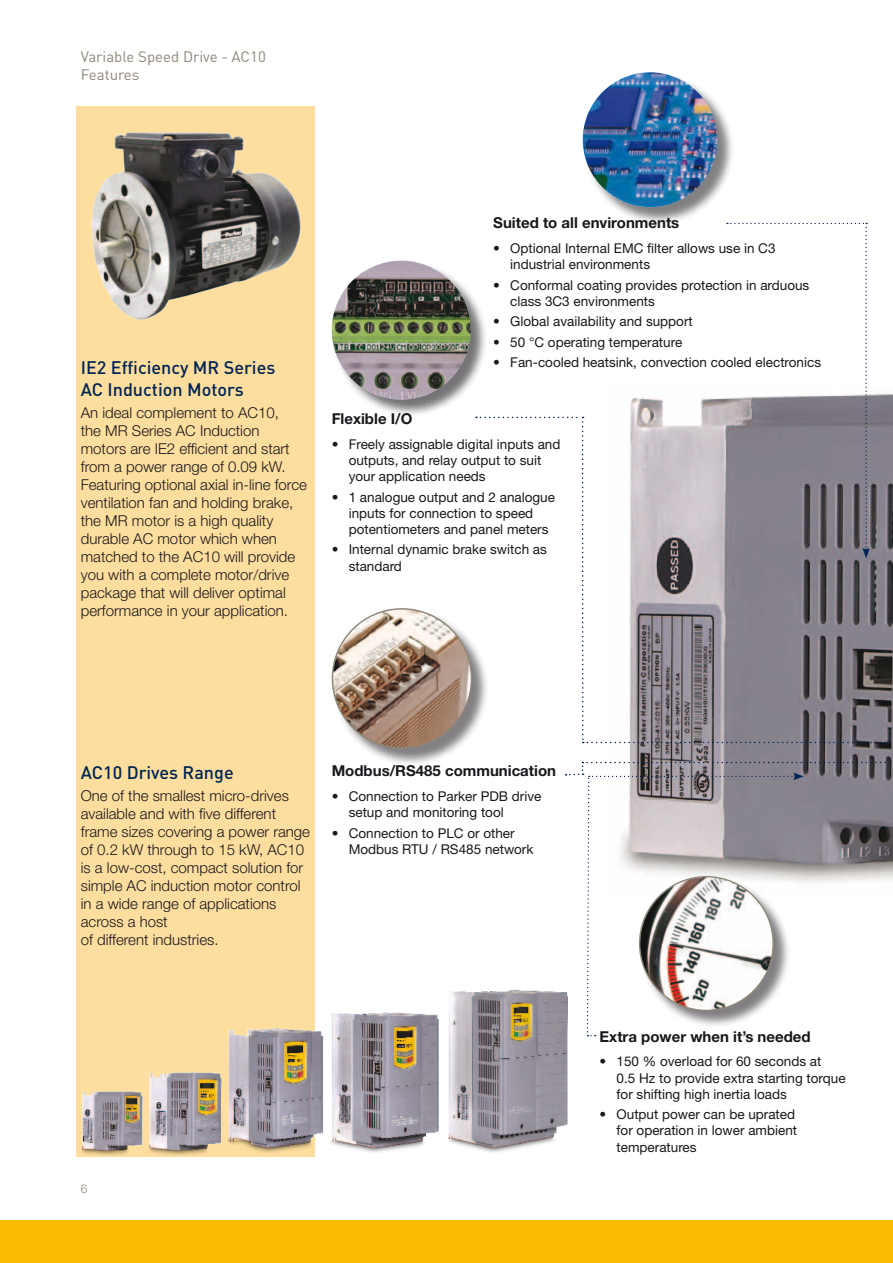
<style>
.page{position:relative;width:893px;height:1263px;background:#fff}
.page>*{position:absolute;margin:0;border:0;box-sizing:border-box;transform-origin:0 0}
.t1{font:500 18px/21.6px "DINOT";color:#002454}
.t2{font:300 15px/18px "Helvetica Neue LT Std";color:#1a171c}
.t3{font:700 15px "Helvetica Neue LT Std";color:#1a171c}
.t4{font:15px/18px "DINOT";color:#8f8779}
.t5{font:13.5px/16.2px "Helvetica Neue LT Std";color:#1a171c}
.t6{font:300 12px "Helvetica Neue LT Std";color:#8f8779}
</style>
<div class="page">
<div style="left:0;top:1220px;width:893px;height:43px;background:#fabb00"></div>
<img style="left:605px;top:743px;width:288px;height:19px">
<div style="left:77px;top:106px;width:238px;height:1051px;background:#fede9e"></div>
<img style="left:91px;top:132px;width:209px;height:187px">
<img style="left:82px;top:990px;width:486px;height:165px">
<div style="left:332px;top:609px;width:157px;height:157px;background:#1a171c;opacity:.55"></div>
<img style="left:332px;top:609px;width:139px;height:139px;border-radius:70px">
<div style="left:332px;top:261px;width:156px;height:156px;background:#1a171c;opacity:.6"></div>
<img style="left:332px;top:261px;width:139px;height:139px;border-radius:70px">
<div style="left:583px;top:73px;width:151px;height:151px;background:#1a171c;opacity:.55"></div>
<img style="left:583px;top:72px;width:134px;height:135px;border-radius:67px">
<svg style="left:476px;top:223px;width:417px;height:520px"></svg>
<svg style="left:566px;top:762px;width:327px;height:274px"></svg>
<p class="t4" style="left:81px;top:47px;width:187px">Variable Speed Drive - AC10<br>Features</p>
<h1 class="t1" style="left:81px;top:356px;width:196px">IE2 Efficiency MR Series<br>AC Induction Motors</h1>
<p class="t2" style="left:81px;top:403px;width:228px">An ideal complement to AC10,<br>the MR Series AC Induction motors are IE2 efficient and start from a power range of 0.09 kW.<br>Featuring optional axial in-line force ventilation fan and holding brake, the MR motor is a high quality durable AC motor which when matched to the AC10 will provide you with a complete motor/drive package that will deliver optimal performance in your application.</p>
<p class="t3" style="left:493px;top:214px;width:188px">Suited to all environments</p>
<p class="t5" style="left:510px;top:240px;width:267px;text-indent:-17px">• Optional Internal EMC filter allows use in C3 industrial environments</p>
<p class="t5" style="left:510px;top:277px;width:301px;text-indent:-17px">• Conformal coating provides protection in arduous class 3C3 environments</p>
<p class="t5" style="left:493px;top:313px;width:201px">• Global availability and support</p>
<p class="t5" style="left:493px;top:334px;width:190px">• 50 °C operating temperature</p>
<p class="t5" style="left:493px;top:354px;width:329px">• Fan-cooled heatsink, convection cooled electronics</p>
<p class="t3" style="left:332px;top:409px;width:82px">Flexible I/O</p>
<p class="t5" style="left:349px;top:436px;width:213px;text-indent:-17px">• Freely assignable digital inputs and outputs, and relay output to suit your application needs</p>
<p class="t5" style="left:349px;top:488px;width:208px;text-indent:-17px">• 1 analogue output and 2 analogue inputs for connection to speed potentiometers and panel meters</p>
<p class="t5" style="left:349px;top:541px;width:200px;text-indent:-17px">• Internal dynamic brake switch as standard</p>
<h1 class="t1" style="left:81px;top:761px;width:154px">AC10 Drives Range</h1>
<p class="t2" style="left:81px;top:787px;width:231px">One of the smallest micro-drives available and with five different frame sizes covering a power range of 0.2 kW through to 15 kW, AC10 is a low-cost, compact solution for simple AC induction motor control in a wide range of applications across a host<br>of different industries.</p>
<p class="t3" style="left:332px;top:761px;width:226px">Modbus/RS485 communication</p>
<p class="t5" style="left:349px;top:788px;width:194px;text-indent:-17px">• Connection to Parker PDB drive setup and monitoring tool</p>
<p class="t5" style="left:349px;top:824px;width:186px;text-indent:-17px">• Connection to PLC or other<br>Modbus RTU / RS485 network</p>
<p class="t6" style="left:81px;top:1181px;width:8px">6</p>
<p class="t3" style="left:600px;top:1027px;width:213px">Extra power when it’s needed</p>
<p class="t5" style="left:617px;top:1053px;width:231px;text-indent:-17px">• 150 % overload for 60 seconds at<br>0.5 Hz to provide extra starting torque for shifting high inertia loads</p>
<p class="t5" style="left:617px;top:1106px;width:182px;text-indent:-17px">• Output power can be uprated for operation in lower ambient temperatures</p>
</div>
